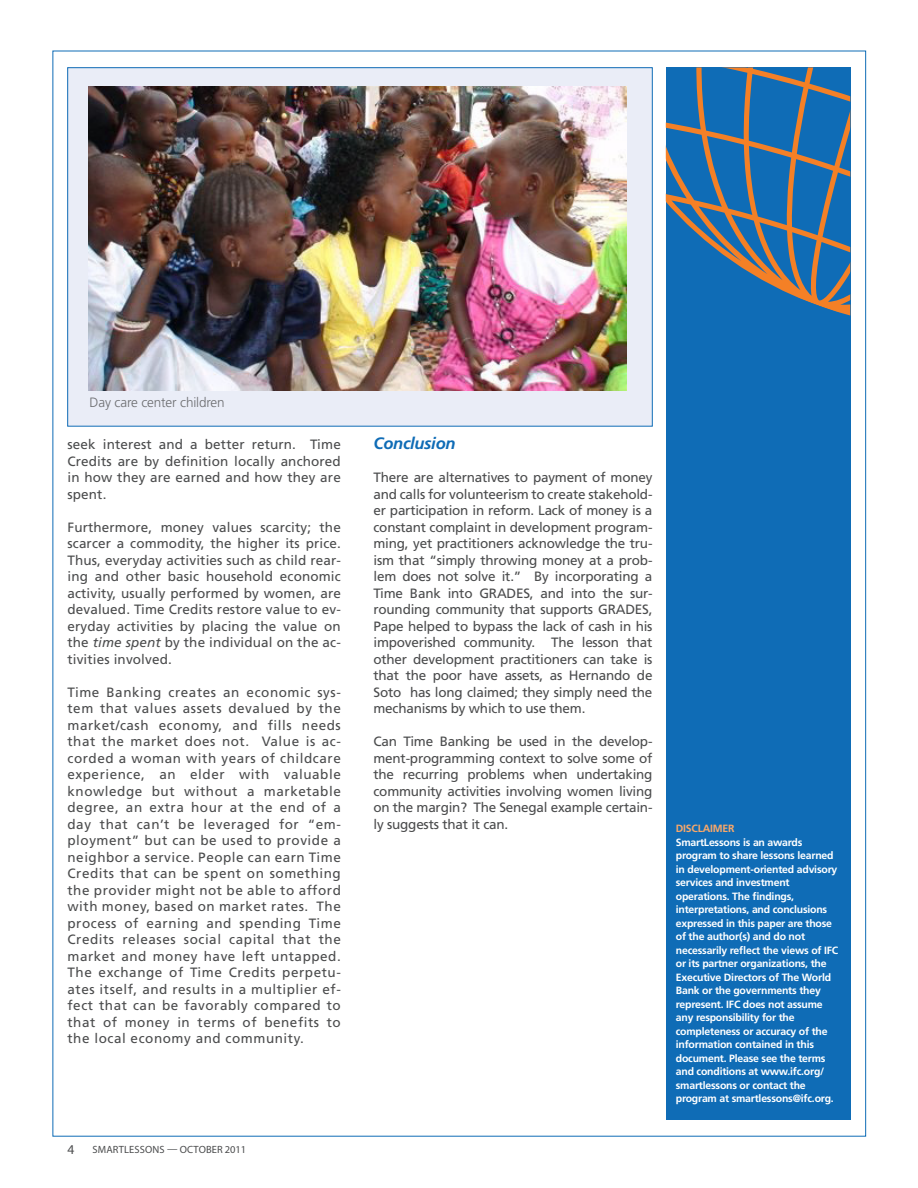
<style>
.page{position:relative;width:918px;height:1188px;background:#fff}
.page>*{position:absolute;margin:0;border:0;box-sizing:border-box;transform-origin:0 0}
.t1{font:italic 700 16.5px "Frutiger LT Std";letter-spacing:-.015em;color:#0f6cb6}
.t2{font:13.5px/16.5px "Frutiger LT Std";letter-spacing:.01em;color:#4b4c4d;text-align:justify}
.t3{font:300 13.5px "Frutiger LT Std";letter-spacing:-.01em;color:#6c6d70}
.t4{font:13.5px "Myriad Pro";color:#4b4c4d}
.t5{font:700 10.5px/13.5px "Frutiger LT Std";letter-spacing:-.02em;color:#fff}
.t6{font:10.5px "Myriad Pro";letter-spacing:.01em;color:#4b4c4d}
.t7{font:700 10.5px "Frutiger LT Std";letter-spacing:-.02em;color:#f9a86a}
.s1{font-style:italic}
</style>
<div class="page">
<div style="left:666px;top:68px;width:184px;height:1052px;background:#0f6cb6"></div>
<svg style="left:666px;top:68px;width:184px;height:248px"></svg>
<div style="left:68px;top:68px;width:584px;height:358px;background:#eaedf7"></div>
<img style="left:88px;top:86px;width:539px;height:304px">
<p class="t3" style="left:90px;top:395px;width:137px">Day care center children</p>
<p class="t2" style="left:68px;top:436px;width:275px">seek interest and a better return. Time Credits are by definition locally anchored in how they are earned and how they are spent.</p>
<p class="t2" style="left:68px;top:519px;width:275px">Furthermore, money values scarcity; the scarcer a commodity, the higher its price.<br>Thus, everyday activities such as child rear&shy;ing and other basic household economic activity, usually performed by women, are devalued. Time Credits restore value to ev&shy;eryday activities by placing the value on the <span class="s1">time spent</span> by the individual on the ac&shy;tivities involved.</p>
<p class="t2" style="left:68px;top:684px;width:275px">Time Banking creates an economic sys&shy;tem that values assets devalued by the market/cash economy, and fills needs that the market does not. Value is ac&shy;corded a woman with years of childcare experience, an elder with valuable knowledge but without a marketable degree, an extra hour at the end of a day that can’t be leveraged for “em&shy;ployment” but can be used to provide a neighbor a service. People can earn Time Credits that can be spent on something the provider might not be able to afford with money, based on market rates. The process of earning and spending Time Credits releases social capital that the market and money have left untapped.<br>The exchange of Time Credits perpetu&shy;ates itself, and results in a multiplier ef&shy;fect that can be favorably compared to that of money in terms of benefits to the local economy and community.</p>
<p class="t4" style="left:68px;top:1141px;width:8px">4</p>
<p class="t6" style="left:93px;top:1143px;width:155px">SMARTLESSONS — OCTOBER 2011</p>
<p class="t1" style="left:374px;top:434px;width:84px">Conclusion</p>
<p class="t2" style="left:374px;top:469px;width:281px">There are alternatives to payment of money and calls for volunteerism to create stakehold&shy;er participation in reform. Lack of money is a constant complaint in development program&shy;ming, yet practitioners acknowledge the tru&shy;ism that “simply throwing money at a prob&shy;lem does not solve it.” By incorporating a Time Bank into GRADES, and into the sur&shy;rounding community that supports GRADES, Pape helped to bypass the lack of cash in his impoverished community. The lesson that other development practitioners can take is that the poor have assets, as Hernando de Soto has long claimed; they simply need the mechanisms by which to use them.</p>
<p class="t2" style="left:374px;top:733px;width:281px">Can Time Banking be used in the develop&shy;ment-programming context to solve some of the recurring problems when undertaking community activities involving women living on the margin? The Senegal example certain&shy;ly suggests that it can.</p>
<p class="t7" style="left:676px;top:822px;width:60px">DISCLAIMER</p>
<p class="t5" style="left:676px;top:835px;width:164px">SmartLessons is an awards program to share lessons learned in development-oriented advisory services and investment operations. The findings, interpretations, and conclusions expressed in this paper are those of the author(s) and do not necessarily reflect the views of IFC or its partner organizations, the<br>Executive Directors of The World<br>Bank or the governments they represent. IFC does not assume any responsibility for the completeness or accuracy of the information contained in this document. Please see the terms and conditions at www.ifc.org/ smartlessons or contact the program at smartlessons@ifc.org.</p>
</div>
